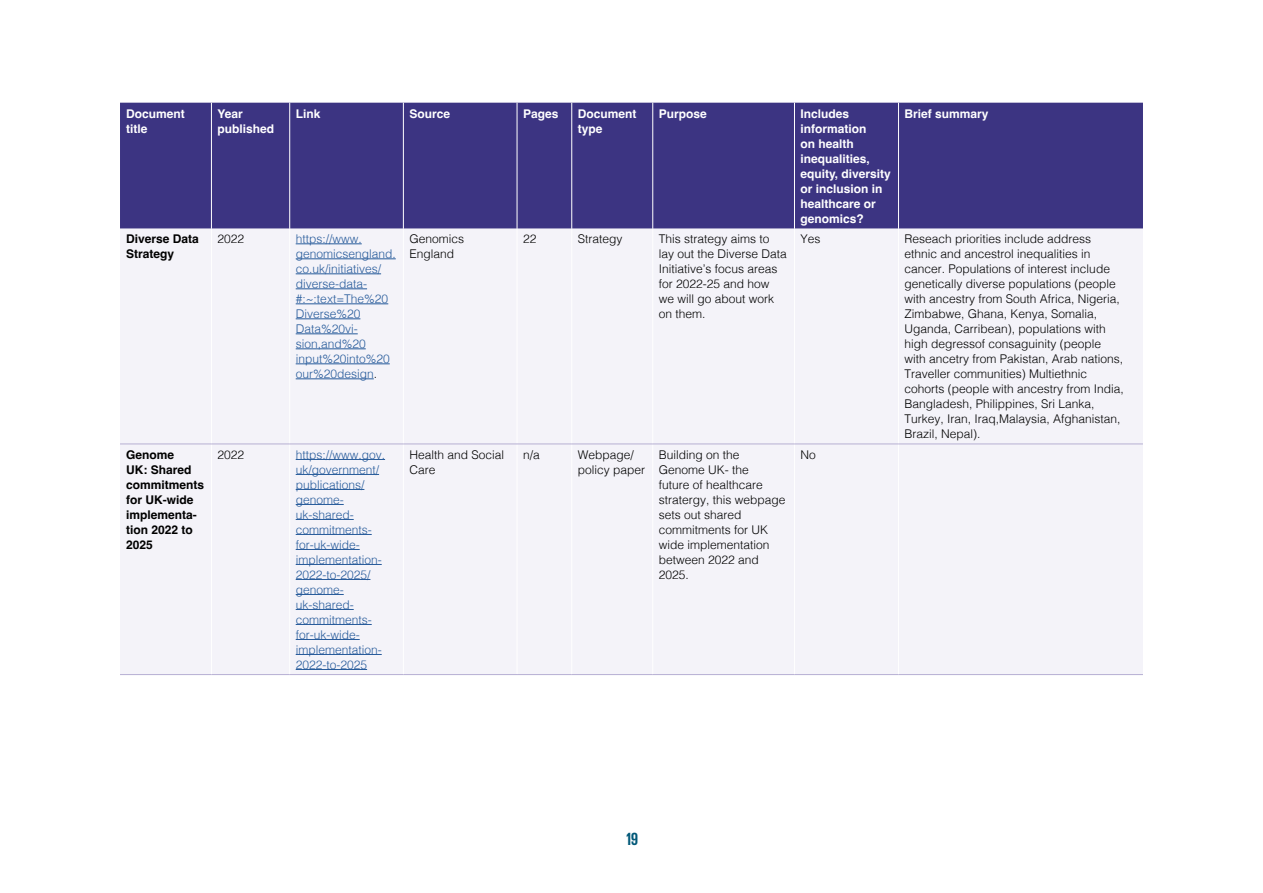
<style>
.page{position:relative;width:1263px;height:893px;background:#fff}
.page>*{position:absolute;margin:0;border:0;box-sizing:border-box;transform-origin:0 0}
.t1{font:700 18px "Giorgio Sans Trial";color:#005878}
.t2{font:300 12px/15px "Helvetica";color:#000}
.t3{font:300 12px/15px "Helvetica";color:#275b9b}
.t4{font:700 12px/15px "Helvetica";color:#fff}
.t5{font:700 12px/15px "Helvetica";color:#000}
.s1{color:#000}
</style>
<div class="page">
<div style="left:120px;top:103px;width:1023px;height:126px;background:#3c3482"></div>
<div style="left:120px;top:229px;width:1023px;height:445px;background:#f4f3f9"></div>
<hr style="left:211px;top:103px;width:1px;height:126px;background:#fff">
<hr style="left:289px;top:103px;width:1px;height:126px;background:#fff">
<hr style="left:403px;top:103px;width:1px;height:126px;background:#fff">
<hr style="left:517px;top:103px;width:1px;height:126px;background:#fff">
<hr style="left:571px;top:103px;width:1px;height:126px;background:#fff">
<hr style="left:652px;top:103px;width:1px;height:126px;background:#fff">
<hr style="left:794px;top:103px;width:1px;height:126px;background:#fff">
<hr style="left:898px;top:103px;width:1px;height:126px;background:#fff">
<hr style="left:211px;top:229px;width:1px;height:215px;background:#fff">
<hr style="left:289px;top:229px;width:1px;height:215px;background:#fff">
<hr style="left:403px;top:229px;width:1px;height:215px;background:#fff">
<hr style="left:517px;top:229px;width:1px;height:215px;background:#fff">
<hr style="left:571px;top:229px;width:1px;height:215px;background:#fff">
<hr style="left:652px;top:229px;width:1px;height:215px;background:#fff">
<hr style="left:794px;top:229px;width:1px;height:215px;background:#fff">
<hr style="left:898px;top:229px;width:1px;height:215px;background:#fff">
<hr style="left:211px;top:444px;width:1px;height:230px;background:#fff">
<hr style="left:289px;top:444px;width:1px;height:230px;background:#fff">
<hr style="left:403px;top:444px;width:1px;height:230px;background:#fff">
<hr style="left:517px;top:444px;width:1px;height:230px;background:#fff">
<hr style="left:571px;top:444px;width:1px;height:230px;background:#fff">
<hr style="left:652px;top:444px;width:1px;height:230px;background:#fff">
<hr style="left:794px;top:444px;width:1px;height:230px;background:#fff">
<hr style="left:898px;top:444px;width:1px;height:230px;background:#fff">
<hr style="left:120px;top:444px;width:91px;height:1px;background:#b6afd3">
<hr style="left:211px;top:444px;width:79px;height:1px;background:#b6afd3">
<hr style="left:290px;top:444px;width:113px;height:1px;background:#b6afd3">
<hr style="left:403px;top:444px;width:114px;height:1px;background:#b6afd3">
<hr style="left:517px;top:444px;width:55px;height:1px;background:#b6afd3">
<hr style="left:572px;top:444px;width:81px;height:1px;background:#b6afd3">
<hr style="left:653px;top:444px;width:141px;height:1px;background:#b6afd3">
<hr style="left:794px;top:444px;width:104px;height:1px;background:#b6afd3">
<hr style="left:898px;top:444px;width:245px;height:1px;background:#b6afd3">
<hr style="left:120px;top:674px;width:91px;height:1px;background:#b6afd3">
<hr style="left:211px;top:674px;width:79px;height:1px;background:#b6afd3">
<hr style="left:290px;top:674px;width:113px;height:1px;background:#b6afd3">
<hr style="left:403px;top:674px;width:114px;height:1px;background:#b6afd3">
<hr style="left:517px;top:674px;width:55px;height:1px;background:#b6afd3">
<hr style="left:572px;top:674px;width:81px;height:1px;background:#b6afd3">
<hr style="left:653px;top:674px;width:141px;height:1px;background:#b6afd3">
<hr style="left:794px;top:674px;width:104px;height:1px;background:#b6afd3">
<hr style="left:898px;top:674px;width:245px;height:1px;background:#b6afd3">
<hr style="left:296px;top:244px;width:66px;height:1px;background:#275b9b">
<hr style="left:296px;top:259px;width:100px;height:1px;background:#275b9b">
<hr style="left:296px;top:274px;width:85px;height:1px;background:#275b9b">
<hr style="left:296px;top:289px;width:71px;height:1px;background:#275b9b">
<hr style="left:296px;top:304px;width:92px;height:1px;background:#275b9b">
<hr style="left:296px;top:319px;width:64px;height:1px;background:#275b9b">
<hr style="left:296px;top:334px;width:62px;height:1px;background:#275b9b">
<hr style="left:296px;top:349px;width:70px;height:1px;background:#275b9b">
<hr style="left:296px;top:364px;width:94px;height:1px;background:#275b9b">
<hr style="left:296px;top:379px;width:78px;height:1px;background:#275b9b">
<hr style="left:296px;top:459px;width:89px;height:1px;background:#275b9b">
<hr style="left:296px;top:474px;width:83px;height:1px;background:#275b9b">
<hr style="left:296px;top:489px;width:68px;height:1px;background:#275b9b">
<hr style="left:296px;top:504px;width:48px;height:1px;background:#275b9b">
<hr style="left:296px;top:519px;width:58px;height:1px;background:#275b9b">
<hr style="left:296px;top:534px;width:76px;height:1px;background:#275b9b">
<hr style="left:296px;top:549px;width:64px;height:1px;background:#275b9b">
<hr style="left:296px;top:564px;width:86px;height:1px;background:#275b9b">
<hr style="left:296px;top:579px;width:74px;height:1px;background:#275b9b">
<hr style="left:296px;top:594px;width:48px;height:1px;background:#275b9b">
<hr style="left:296px;top:609px;width:58px;height:1px;background:#275b9b">
<hr style="left:296px;top:624px;width:76px;height:1px;background:#275b9b">
<hr style="left:296px;top:639px;width:64px;height:1px;background:#275b9b">
<hr style="left:296px;top:654px;width:86px;height:1px;background:#275b9b">
<hr style="left:296px;top:669px;width:71px;height:1px;background:#275b9b">
<p class="t4" style="left:126px;top:107px;width:60px">Document title</p>
<p class="t4" style="left:217px;top:107px;width:58px">Year published</p>
<p class="t4" style="left:296px;top:107px;width:26px">Link</p>
<p class="t4" style="left:409px;top:107px;width:42px">Source</p>
<p class="t4" style="left:523px;top:107px;width:37px">Pages</p>
<p class="t4" style="left:578px;top:107px;width:60px">Document type</p>
<p class="t4" style="left:659px;top:107px;width:50px">Purpose</p>
<p class="t4" style="left:800px;top:107px;width:92px">Includes information<br>on health inequalities, equity, diversity or inclusion in healthcare or genomics?</p>
<p class="t4" style="left:904px;top:107px;width:86px">Brief summary</p>
<p class="t5" style="left:126px;top:233px;width:74px">Diverse Data<br>Strategy</p>
<p class="t2" style="left:217px;top:230px;width:28px">2022</p>
<p class="t3" style="left:296px;top:230px;width:102px">https://www. genomicsengland. co.uk/initiatives/ diverse-data-#:~:text=The%20<br>Diverse%20<br>Data%20vi&shy;sion,and%20 input%20into%20 our%20design<span class="s1">.</span></p>
<p class="t2" style="left:409px;top:230px;width:56px">Genomics<br>England</p>
<p class="t2" style="left:523px;top:230px;width:15px">22</p>
<p class="t2" style="left:578px;top:230px;width:46px">Strategy</p>
<p class="t2" style="left:659px;top:230px;width:130px">This strategy aims to lay out the Diverse Data<br>Initiative’s focus areas for 2022-25 and how we will go about work on them.</p>
<p class="t2" style="left:800px;top:230px;width:22px">Yes</p>
<p class="t2" style="left:904px;top:230px;width:221px">Reseach priorities include address ethnic and ancestrol inequalities in cancer. Populations of interest include genetically diverse populations (people with ancestry from South Africa, Nigeria, Zimbabwe, Ghana, Kenya, Somalia, Uganda, Carribean), populations with high degressof consaguinity (people with ancetry from Pakistan, Arab nations, Traveller communities) Multiethnic cohorts (people with ancestry from India, Bangladesh, Philippines, Sri Lanka, Turkey, Iran, Iraq,Malaysia, Afghanistan, Brazil, Nepal).</p>
<p class="t5" style="left:126px;top:449px;width:80px">Genome<br>UK: Shared commitments for UK-wide implementa&shy;tion 2022 to<br>2025</p>
<p class="t2" style="left:217px;top:446px;width:28px">2022</p>
<p class="t3" style="left:296px;top:446px;width:91px">https://www.gov. uk/government/ publications/ genome&shy;uk-shared&shy;commitments&shy;for-uk-wide&shy;implementation-<br>2022-to-2025/ genome&shy;uk-shared&shy;commitments&shy;for-uk-wide&shy;implementation-<br>2022-to-2025</p>
<p class="t2" style="left:409px;top:446px;width:96px">Health and Social<br>Care</p>
<p class="t2" style="left:523px;top:446px;width:18px">n/a</p>
<p class="t2" style="left:578px;top:446px;width:69px">Webpage/ policy paper</p>
<p class="t2" style="left:659px;top:446px;width:128px">Building on the<br>Genome UK- the<br>future of healthcare stratergy, this webpage sets out shared commitments for UK wide implementation between 2022 and<br>2025.</p>
<p class="t2" style="left:800px;top:446px;width:17px">No</p>
<h1 class="t1" style="left:626px;top:833px;width:13px">19</h1>
</div>
